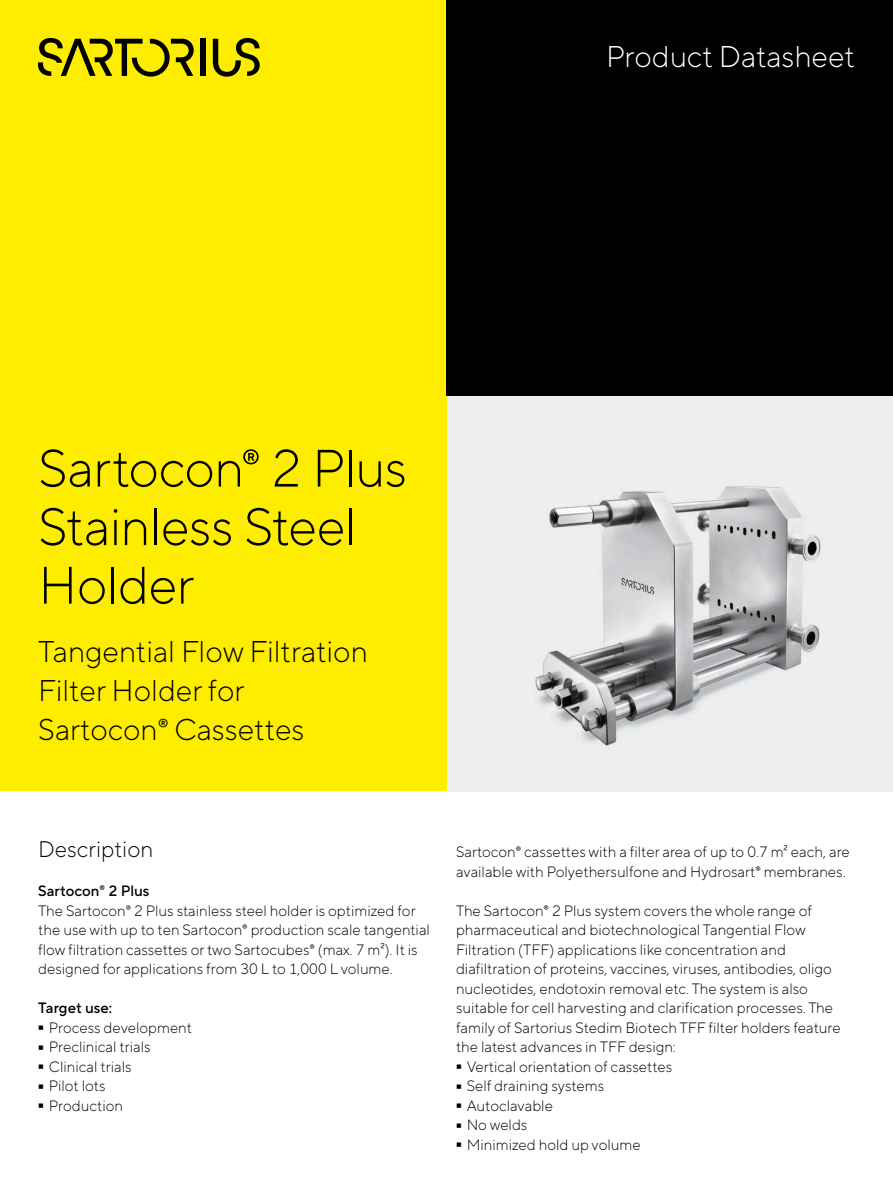
<style>
.page{position:relative;width:893px;height:1191px;background:#fff}
.page>*{position:absolute;margin:0;border:0;box-sizing:border-box;transform-origin:0 0}
.t1{font:300 95.25px "TT Norms Pro";color:#000;scale:.16 1}
.t2{font:300 52.5px/58.5px "TT Norms Pro";letter-spacing:-.015em;color:#000}
.t3{font:300 30px/39px "TT Norms Pro";color:#000}
.t4{font:300 30px "TT Norms Pro";color:#fff}
.t5{font:300 22.5px "TT Norms Pro";color:#000}
.t6{font:300 15px/19.5px "TT Norms Pro";color:#000}
.t7{font:500 15px "TT Norms Pro";color:#000}
</style>
<div class="page">
<div style="left:446px;top:394px;width:447px;height:397px;background:#eceeef"></div>
<div style="left:0;top:0;width:446px;height:791px;background:#ffed00"></div>
<div style="left:446px;top:0;width:447px;height:395px;background:#000"></div>
<div style="left:200px;top:39px;width:5px;height:37px;background:#000"></div>
<svg style="left:213px;top:38px;width:47px;height:39px"></svg>
<svg style="left:38px;top:38px;width:156px;height:39px"></svg>
<img style="left:536px;top:486px;width:284px;height:258px">
<h3 class="t4" style="left:606px;top:35px;width:251px">Product Datasheet</h3>
<h2 class="t2" style="left:38px;top:436px;width:370px">Sartocon® 2 Plus<br>Stainless Steel<br>Holder</h2>
<h3 class="t3" style="left:38px;top:630px;width:331px">Tangential Flow Filtration<br>Filter Holder for<br>Sartocon® Cassettes</h3>
<h3 class="t5" style="left:38px;top:833px;width:116px">Description</h3>
<p class="t7" style="left:38px;top:880px;width:113px">Sartocon® 2 Plus</p>
<p class="t6" style="left:38px;top:900px;width:393px">The Sartocon® 2 Plus stainless steel holder is optimized for the use with up to ten Sartocon® production scale tangential flow filtration cassettes or two Sartocubes® (max. 7 m²). It is designed for applications from 30 L to 1,000 L volume.</p>
<p class="t7" style="left:38px;top:997px;width:75px">Target use:</p>
<h1 class="t1" style="left:38px;top:954px;width:38px">-</h1>
<p class="t6" style="left:49px;top:1017px;width:145px">Process development</p>
<h1 class="t1" style="left:38px;top:973px;width:38px">-</h1>
<p class="t6" style="left:49px;top:1036px;width:103px">Preclinical trials</p>
<h1 class="t1" style="left:38px;top:993px;width:38px">-</h1>
<p class="t6" style="left:49px;top:1056px;width:84px">Clinical trials</p>
<h1 class="t1" style="left:38px;top:1012px;width:38px">-</h1>
<p class="t6" style="left:49px;top:1075px;width:58px">Pilot lots</p>
<h1 class="t1" style="left:38px;top:1032px;width:38px">-</h1>
<p class="t6" style="left:49px;top:1095px;width:76px">Production</p>
<p class="t6" style="left:456px;top:841px;width:395px">Sartocon® cassettes with a filter area of up to 0.7 m² each, are available with Polyethersulfone and Hydrosart® membranes.</p>
<p class="t6" style="left:456px;top:900px;width:386px">The Sartocon® 2 Plus system covers the whole range of pharmaceutical and biotechnological Tangential Flow Filtration (TFF) applications like concentration and diafiltration of proteins, vaccines, viruses, antibodies, oligo nucleotides, endotoxin removal etc. The system is also suitable for cell harvesting and clarification processes. The family of Sartorius Stedim Biotech TFF filter holders feature the latest advances in TFF design:</p>
<h1 class="t1" style="left:456px;top:993px;width:38px">-</h1>
<p class="t6" style="left:467px;top:1056px;width:207px">Vertical orientation of cassettes</p>
<h1 class="t1" style="left:456px;top:1012px;width:38px">-</h1>
<p class="t6" style="left:467px;top:1075px;width:139px">Self draining systems</p>
<h1 class="t1" style="left:456px;top:1032px;width:38px">-</h1>
<p class="t6" style="left:467px;top:1095px;width:88px">Autoclavable</p>
<h1 class="t1" style="left:456px;top:1051px;width:38px">-</h1>
<p class="t6" style="left:467px;top:1114px;width:62px">No welds</p>
<h1 class="t1" style="left:456px;top:1071px;width:38px">-</h1>
<p class="t6" style="left:467px;top:1134px;width:175px">Minimized hold up volume</p>
</div>
